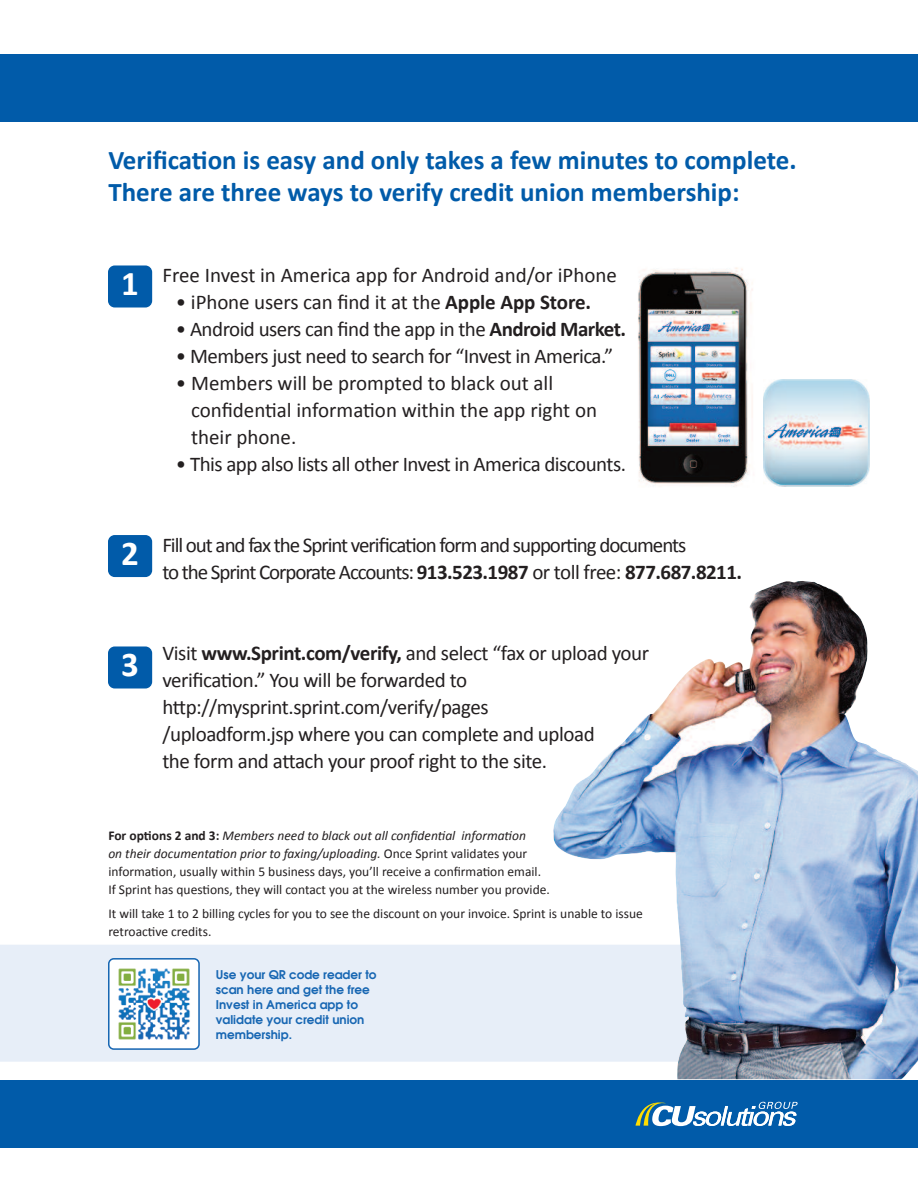
<style>
.page{position:relative;width:918px;height:1188px;background:#fff}
.page>*{position:absolute;margin:0;border:0;box-sizing:border-box;transform-origin:0 0}
.t1{font:700 34.95px "Calibri";color:#fff}
.t2{font:700 27px/32.4px "Calibri";color:#015ba9}
.t3{font:21px/27px "Calibri";letter-spacing:-.02em;color:#231f20}
.t4{font:21px/27px "Calibri";color:#231f20}
.t5{font:21px/27px "Calibri";letter-spacing:-.05em;color:#231f20}
.t6{font:13.5px/18px "Calibri";color:#231f20}
.t7{font:600 12px/15px "Avant Garde";color:#1867b3}
.s1{font-weight:700}
.s2{font-style:italic}
</style>
<div class="page">
<div style="left:0;top:945px;width:553px;height:117px;background:#e7eef8"></div>
<div style="left:0;top:54px;width:918px;height:68px;background:#015ba9"></div>
<div style="left:0;top:1080px;width:918px;height:68px;background:#015ba9"></div>
<svg style="left:636px;top:1101px;width:162px;height:25px"></svg>
<div style="left:108px;top:265px;width:44px;height:43px;background:#015ba9;border-radius:7px"></div>
<div style="left:108px;top:535px;width:44px;height:42px;background:#015ba9;border-radius:7px"></div>
<div style="left:108px;top:646px;width:44px;height:42px;background:#015ba9;border-radius:7px"></div>
<img style="left:638px;top:267px;width:115px;height:220px">
<img style="left:553px;top:581px;width:365px;height:498px">
<svg style="left:108px;top:958px;width:92px;height:92px"></svg>
<img style="left:763px;top:380px;width:107px;height:106px">
<p class="t2" style="left:108px;top:143px;width:690px">Verification is easy and only takes a few minutes to complete.<br>There are three ways to verify credit union membership:</p>
<h1 class="t1" style="left:121px;top:262px;width:19px">1</h1>
<p class="t4" style="left:162px;top:261px;width:456px">Free Invest in America app for Android and/or iPhone</p>
<p class="t3" style="left:176px;top:288px;width:417px">• iPhone users can find it at the <span class="s1">Apple App Store.</span></p>
<p class="t3" style="left:176px;top:315px;width:452px">• Android users can find the app in the <span class="s1">Android Market.</span></p>
<p class="t3" style="left:176px;top:342px;width:439px">• Members just need to search for “Invest in America.”</p>
<p class="t4" style="left:191px;top:369px;width:408px;text-indent:-15px">• Members will be prompted to black out all confidential information within the app right on their phone.</p>
<p class="t3" style="left:176px;top:450px;width:452px">• This app also lists all other Invest in America discounts.</p>
<h1 class="t1" style="left:121px;top:531px;width:19px">2</h1>
<h1 class="t1" style="left:121px;top:643px;width:19px">3</h1>
<p class="t5" style="left:162px;top:531px;width:581px">Fill out and fax the Sprint verification form and supporting documents<br>tothe SprintCorporateAccounts:<span class="s1">913.523.1987</span> or toll free: <span class="s1">877.687.8211.</span></p>
<p class="t3" style="left:162px;top:639px;width:488px">Visit <span class="s1">www.Sprint.com/verify,</span> and select “fax or upload your verification.” You will be forwarded to http://mysprint.sprint.com/verify/pages<br>/uploadform.jsp where you can complete and upload<br>the form and attach your proof right to the site.</p>
<p class="t6" style="left:108px;top:827px;width:443px"><span class="s1">For options 2 and 3:</span> <span class="s2">Members need to black out all confidential information<br>on their documentation prior to faxing/uploading.</span> Once Sprint validates your information, usually within 5 business days, you’ll receive a confirmation email.<br>If Sprint has questions, they will contact you at the wireless number you provide.</p>
<p class="t6" style="left:108px;top:904px;width:536px">It will take 1 to 2 billing cycles for you to see the discount on your invoice. Sprint is unable to issue retroactive credits.</p>
<p class="t7" style="left:216px;top:967px;width:162px">Use your QR code reader to scan here and get the free<br>Invest in America app to validate your credit union membership.</p>
</div>
